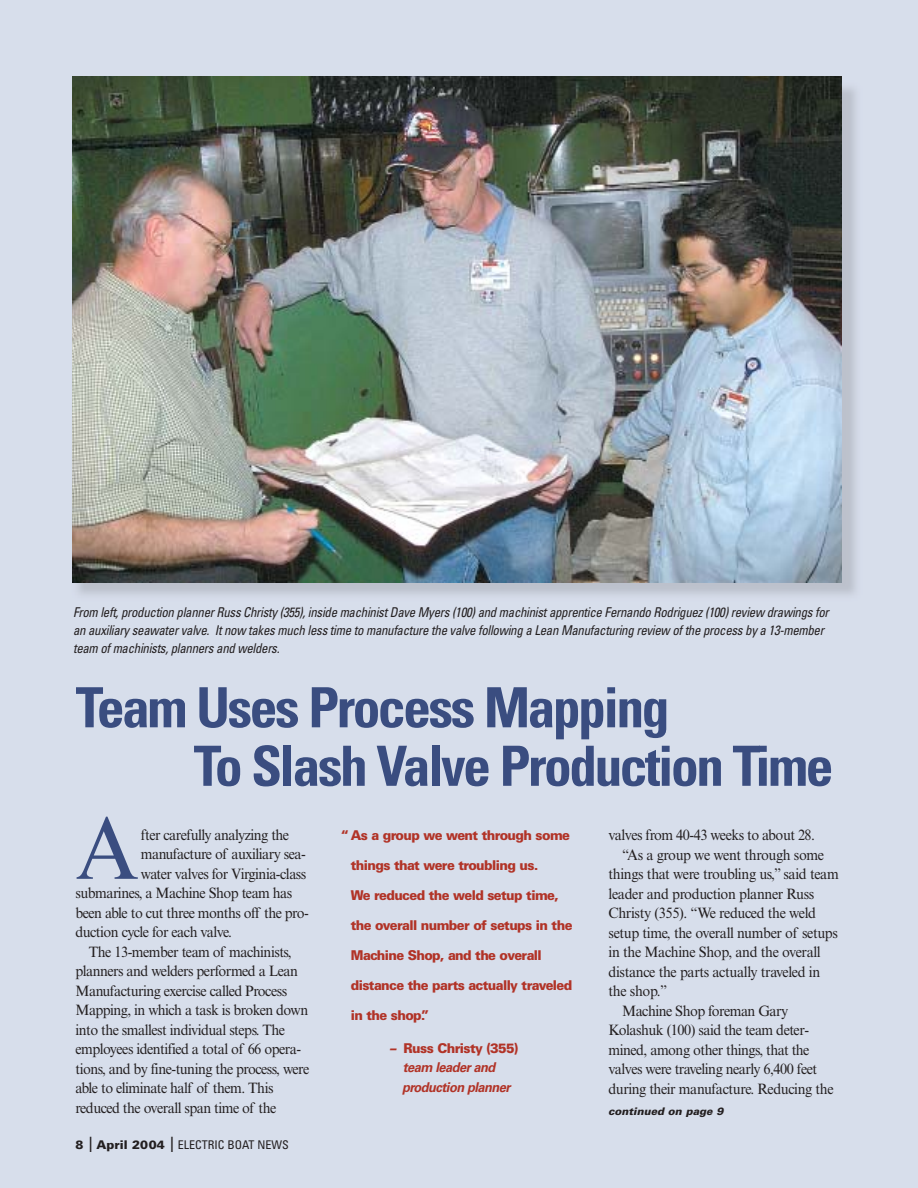
<style>
.page{position:relative;width:918px;height:1188px;background:#fff}
.page>*{position:absolute;margin:0;border:0;box-sizing:border-box;transform-origin:0 0}
.t1{font:86.7px "Times NRMT";color:#3a4d80;scale:.95 1}
.t2{font:700 condensed 55.5px/58.5px "Univers";letter-spacing:-.045em;color:#3a4d80}
.t3{font:15px "Times NRMT";letter-spacing:-.035em;color:#231f20;scale:.95 1}
.t4{font:italic condensed 13.5px/18px "Univers";letter-spacing:-.02em;color:#231f20;scale:.95 1}
.t5{font:900 13.5px "Univers";letter-spacing:-.045em;color:#b13327;scale:.95 1}
.t6{font:italic 700 13.5px/19.5px "Univers";letter-spacing:-.04em;color:#b13327;scale:.95 1}
.t7{font:condensed 12px "Univers";color:#231f20}
.t8{font:italic 900 10.5px "Univers";color:#231f20}
.s1{font-weight:900;font-stretch:normal}
.s2{font-weight:300;font-stretch:normal;font-size:21px}
.s3{font-weight:900}
.s4{font-weight:900;font-style:normal}
</style>
<div class="page">
<div style="left:0;top:0;width:918px;height:1187px;background:#d7deeb"></div>
<img style="left:72px;top:76px;width:770px;height:506px">
<p class="t4" style="left:73px;top:605px;width:797px">From left, production planner Russ Christy (355), inside machinist Dave Myers (100) and machinist apprentice Fernando Rodriguez (100) review drawings for an auxiliary seawater valve. It now takes much less time to manufacture the valve following a Lean Manufacturing review of the process by a 13-member team of machinists, planners and welders.</p>
<h2 class="t2" style="left:194px;top:683px;width:641px;text-indent:-118px">Team Uses Process Mapping<br>To Slash Valve Production Time</h2>
<h1 class="t1" style="left:75px;top:817px;width:68px">A</h1>
<p class="t3" style="left:141px;top:829px;width:158px">fter carefully analyzing the</p>
<p class="t3" style="left:141px;top:849px;width:175px">manufacture of auxiliary sea-</p>
<p class="t3" style="left:141px;top:868px;width:176px">water valves for Virginia-class</p>
<p class="t3" style="left:75px;top:888px;width:230px">submarines, a Machine Shop team has</p>
<p class="t3" style="left:75px;top:907px;width:247px">been able to cut three months off the pro-</p>
<p class="t3" style="left:75px;top:927px;width:166px">duction cycle for each valve.</p>
<p class="t3" style="left:89px;top:946px;width:215px">The 13-member team of machinists,</p>
<p class="t3" style="left:75px;top:966px;width:236px">planners and welders performed a Lean</p>
<p class="t3" style="left:75px;top:985px;width:224px">Manufacturing exercise called Process</p>
<p class="t3" style="left:75px;top:1005px;width:247px">Mapping, in which a task is broken down</p>
<p class="t3" style="left:75px;top:1024px;width:222px">into the smallest individual steps. The</p>
<p class="t3" style="left:75px;top:1044px;width:239px">employees identified a total of 66 opera-</p>
<p class="t3" style="left:75px;top:1063px;width:248px">tions, and by fine-tuning the process, were</p>
<p class="t3" style="left:75px;top:1083px;width:210px">able to eliminate half of them. This</p>
<p class="t3" style="left:75px;top:1102px;width:213px">reduced the overall span time of the</p>
<p class="t7" style="left:75px;top:1140px;width:215px"><span class="s1">8</span> <span class="s2">I</span> <span class="s1">April 2004</span> <span class="s2">I</span> ELECTRIC BOAT NEWS</p>
<p class="t5" style="left:340px;top:830px;width:243px">“ As a group we went through some</p>
<p class="t5" style="left:351px;top:860px;width:199px">things that were troubling us.</p>
<p class="t5" style="left:351px;top:890px;width:220px">We reduced the weld setup time,</p>
<p class="t5" style="left:351px;top:920px;width:235px">the overall number of setups in the</p>
<p class="t5" style="left:351px;top:950px;width:203px">Machine Shop, and the overall</p>
<p class="t5" style="left:351px;top:980px;width:235px">distance the parts actually traveled</p>
<p class="t5" style="left:351px;top:1010px;width:84px">in the shop.”</p>
<p class="t6" style="left:402px;top:1039px;width:124px;text-indent:-12px"><span class="s3">–</span> <span class="s4">Russ Christy (355) </span>team leader and production planner</p>
<p class="t3" style="left:609px;top:830px;width:219px">valves from 40-43 weeks to about 28.</p>
<p class="t3" style="left:622px;top:849px;width:214px">“As a group we went through some</p>
<p class="t3" style="left:609px;top:869px;width:244px">things that were troubling us,” said team</p>
<p class="t3" style="left:609px;top:888px;width:218px">leader and production planner Russ</p>
<p class="t3" style="left:609px;top:908px;width:220px">Christy (355). “We reduced the weld</p>
<p class="t3" style="left:609px;top:927px;width:243px">setup time, the overall number of setups</p>
<p class="t3" style="left:609px;top:947px;width:225px">in the Machine Shop, and the overall</p>
<p class="t3" style="left:609px;top:966px;width:224px">distance the parts actually traveled in</p>
<p class="t3" style="left:609px;top:986px;width:63px">the shop.”</p>
<p class="t3" style="left:622px;top:1005px;width:177px">Machine Shop foreman Gary</p>
<p class="t3" style="left:609px;top:1025px;width:213px">Kolashuk (100) said the team deter-</p>
<p class="t3" style="left:609px;top:1044px;width:213px">mined, among other things, that the</p>
<p class="t3" style="left:609px;top:1064px;width:221px">valves were traveling nearly 6,400 feet</p>
<p class="t3" style="left:609px;top:1083px;width:239px">during their manufacture. Reducing the</p>
<p class="t8" style="left:608px;top:1108px;width:117px">continued on page 9</p>
</div>
